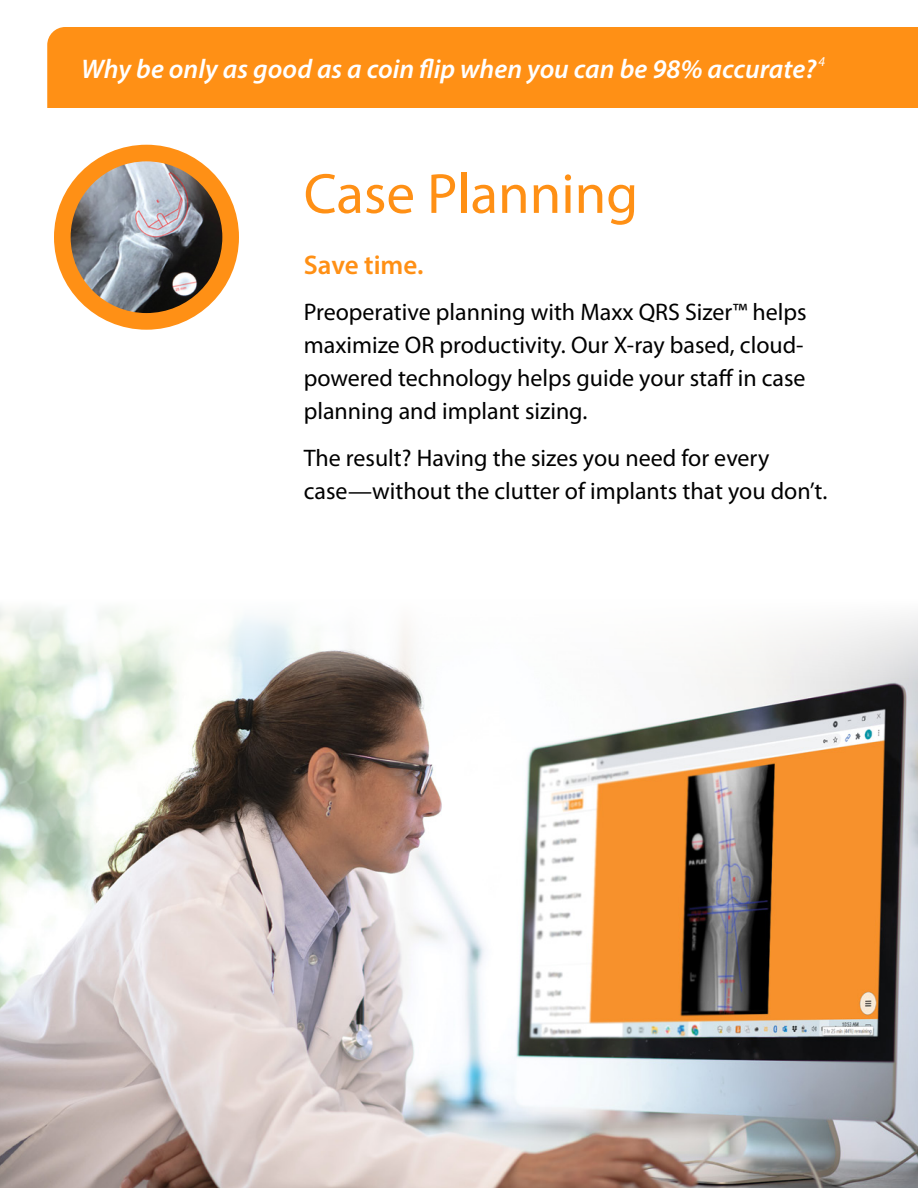
<style>
.page{position:relative;width:918px;height:1188px;background:#fff}
.page>*{position:absolute;margin:0;border:0;box-sizing:border-box;transform-origin:0 0}
.t1{font:57px "Myriad Pro";color:#ff9015}
.numbers{font:italic 600 27px "Myriad Pro";color:#fff}
.lead-ins{font:600 27px "Myriad Pro";color:#ff9015}
.intro_paragraphs{font:24px/33px "Myriad Pro";color:#000}
</style>
<div class="page">
<img style="left:62px;top:153px;width:169px;height:168px;border-radius:84px">
<div style="left:54px;top:145px;width:185px;height:185px;border:17px solid #ff9015;border-radius:50%"></div>
<img style="left:0;top:607px;width:918px;height:581px">
<div style="left:47px;top:27px;width:871px;height:81px;background:#ff9015"></div>
<p class="numbers" style="left:81px;top:51px;width:746px">Why be only as good as a coin flip when you can be 98% accurate? <sup>4</sup></p>
<p class="t1" style="left:304px;top:159px;width:336px">Case Planning</p>
<p class="lead-ins" style="left:304px;top:247px;width:121px">Save time.</p>
<p class="intro_paragraphs" style="left:304px;top:295px;width:504px">Preoperative planning with Maxx QRS Sizer™ helps maximize OR productivity. Our X-ray based, cloud&shy;powered technology helps guide your staff in case planning and implant sizing.</p>
<p class="intro_paragraphs" style="left:304px;top:441px;width:525px">The result? Having the sizes you need for every case—without the clutter of implants that you don’t.</p>
</div>
